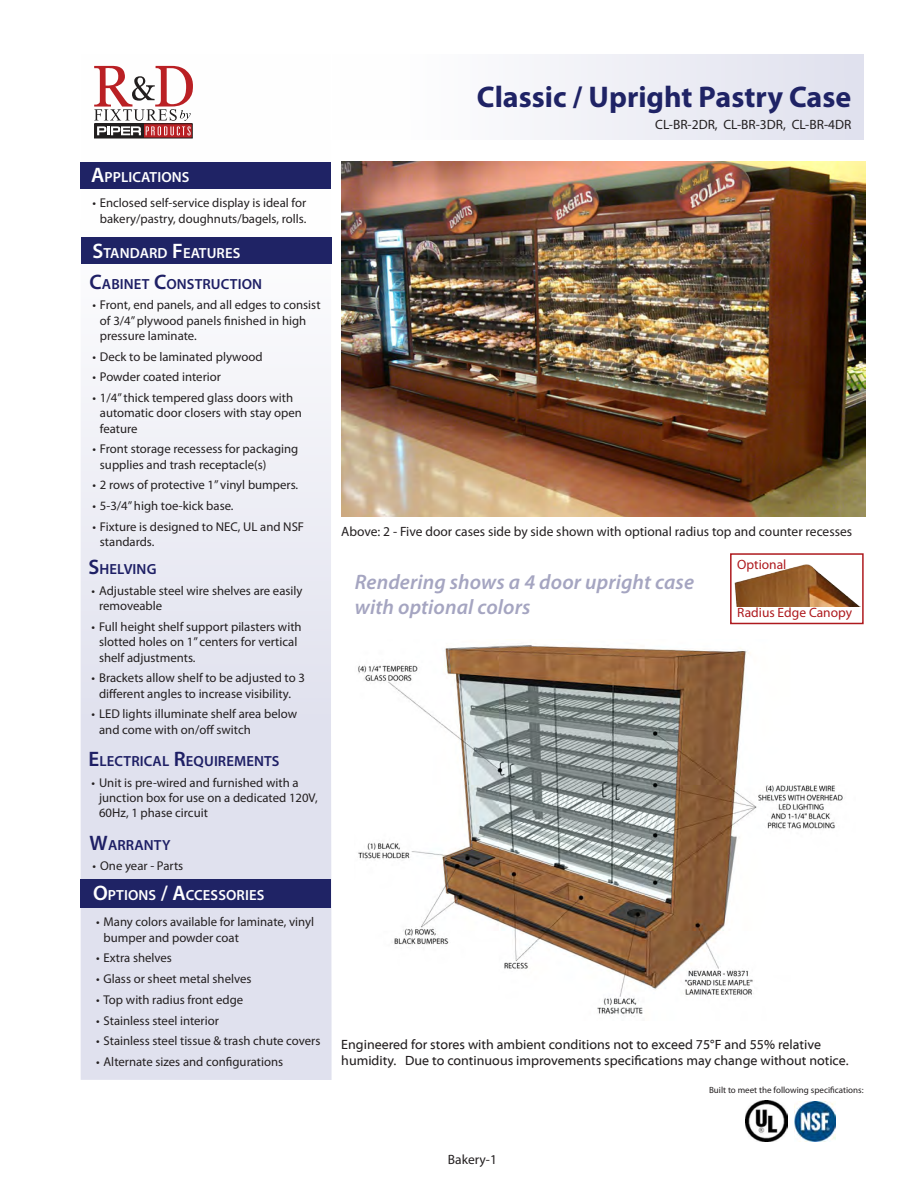
<style>
.page{position:relative;width:918px;height:1188px;background:#fff}
.page>*{position:absolute;margin:0;border:0;box-sizing:border-box;transform-origin:0 0}
.Product_Name{font:700 30px "Myriad Pro";color:#1f2365}
.Tag_line_text{font:italic 600 21px "Myriad Pro";letter-spacing:.005em;color:#a5a5c1}
.Specifications_Featu{font:600 14.7px "Myriad Pro";letter-spacing:.005em;color:#1e1f65}
.Features_White{font:600 14.7px "Myriad Pro";letter-spacing:.005em;color:#fff}
.t1{font:13.5px/16.2px "Myriad Web Pro";color:#231f20}
.captions{font:13.5px "Myriad Pro";color:#231f20}
.captions-2{font:13.5px "Myriad Pro";color:#ae1a1e}
.Bullets{font:12.75px/15.3px "Myriad Pro";color:#231f20}
.captions-3{font:9px "Myriad Pro";color:#231f20}
.s1{font-size:21px}
</style>
<div class="page">
<svg style="left:81px;top:65px;width:251px;height:1015px;fill:#e8e8f2"></svg>
<div style="left:332px;top:55px;width:531px;height:85px;background:linear-gradient(to right,#fff,#e0e1ee)"></div>
<img style="left:794px;top:1101px;width:41px;height:41px">
<img style="left:746px;top:1101px;width:41px;height:41px">
<svg style="left:144px;top:135px;width:47px;height:1px"></svg>
<svg style="left:95px;top:135px;width:49px;height:3px"></svg>
<svg style="left:94px;top:66px;width:99px;height:69px"></svg>
<div style="left:81px;top:879px;width:250px;height:29px;background:#1f2365"></div>
<div style="left:81px;top:237px;width:251px;height:27px;background:#1f2365"></div>
<div style="left:80px;top:162px;width:251px;height:26px;background:#1f2365"></div>
<img style="left:341px;top:162px;width:524px;height:354px">
<img style="left:358px;top:645px;width:485px;height:371px">
<img style="left:734px;top:564px;width:126px;height:43px">
<div style="left:730px;top:553px;width:134px;height:71px;border:2px solid #ae1a1e"></div>
<p class="Features_White" style="left:91px;top:167px;width:99px"><span class="s1">A</span>PPLICATIONS</p>
<p class="Bullets" style="left:92px;top:195px;width:216px;text-align:center">• Enclosed self-service display is ideal for bakery/pastry, doughnuts/bagels, rolls.</p>
<p class="Features_White" style="left:93px;top:243px;width:148px"><span class="s1">S</span>TANDARD <span class="s1">F</span>EATURES</p>
<p class="Specifications_Featu" style="left:89px;top:274px;width:174px"><span class="s1">C</span>ABINET <span class="s1">C</span>ONSTRUCTION</p>
<p class="Bullets" style="left:100px;top:297px;width:222px;text-indent:-7px">• Front, end panels, and all edges to consist of 3/4”plywood panels finished in high pressure laminate.</p>
<p class="Bullets" style="left:92px;top:349px;width:172px">• Deck to be laminated plywood</p>
<p class="Bullets" style="left:92px;top:369px;width:130px">• Powder coated interior</p>
<p class="Bullets" style="left:100px;top:390px;width:203px;text-indent:-7px">• 1/4”thick tempered glass doors with automatic door closers with stay open feature</p>
<p class="Bullets" style="left:100px;top:441px;width:200px;text-indent:-7px">• Front storage recessess for packaging supplies and trash receptacle(s)</p>
<p class="Bullets" style="left:92px;top:477px;width:207px">• 2 rows of protective 1” vinyl bumpers.</p>
<p class="Bullets" style="left:92px;top:498px;width:143px">• 5-3/4”high toe-kick base.</p>
<p class="Bullets" style="left:100px;top:519px;width:206px;text-indent:-7px">• Fixture is designed to NEC, UL and NSF standards.</p>
<p class="Specifications_Featu" style="left:89px;top:560px;width:69px"><span class="s1">S</span>HELVING</p>
<p class="Bullets" style="left:99px;top:583px;width:205px;text-indent:-8px">• Adjustable steel wire shelves are easily removeable</p>
<p class="Bullets" style="left:99px;top:619px;width:204px;text-indent:-8px">• Full height shelf support pilasters with slotted holes on 1” centers for vertical shelf adjustments.</p>
<p class="Bullets" style="left:92px;top:670px;width:215px;text-align:center">• Brackets allow shelf to be adjusted to 3 different angles to increase visibility.</p>
<p class="Bullets" style="left:99px;top:706px;width:199px;text-indent:-8px">• LED lights illuminate shelf area below and come with on/off switch</p>
<p class="Specifications_Featu" style="left:89px;top:752px;width:191px"><span class="s1">E</span>LECTRICAL <span class="s1">R</span>EQUIREMENTS</p>
<p class="Bullets" style="left:99px;top:774px;width:220px;text-indent:-8px">• Unit is pre-wired and furnished with a junction box for use on a dedicated 120V,<br>60Hz, 1 phase circuit</p>
<p class="Specifications_Featu" style="left:90px;top:835px;width:82px"><span class="s1">W</span>ARRANTY</p>
<p class="Bullets" style="left:93px;top:858px;width:92px">• One year - Parts</p>
<p class="Features_White" style="left:93px;top:886px;width:172px"><span class="s1">O</span>PTIONS <span class="s1">/ A</span>CCESSORIES</p>
<p class="Bullets" style="left:104px;top:914px;width:212px;text-indent:-8px">• Many colors available for laminate, vinyl bumper and powder coat</p>
<p class="Bullets" style="left:96px;top:950px;width:77px">• Extra shelves</p>
<p class="Bullets" style="left:96px;top:971px;width:157px">• Glass or sheet metal shelves</p>
<p class="Bullets" style="left:96px;top:992px;width:149px">• Top with radius front edge</p>
<p class="Bullets" style="left:96px;top:1012px;width:124px">• Stainless steel interior</p>
<p class="Bullets" style="left:96px;top:1033px;width:226px">• Stainless steel tissue &amp; trash chute covers</p>
<p class="Bullets" style="left:96px;top:1054px;width:189px">• Alternate sizes and configurations</p>
<p class="Product_Name" style="left:477px;top:77px;width:376px">Classic / Upright Pastry Case</p>
<p class="captions" style="left:655px;top:116px;width:198px">CL-BR-2DR, CL-BR-3DR, CL-BR-4DR</p>
<p class="captions" style="left:341px;top:523px;width:512px">Above: 2 - Five door cases side by side shown with optional radius top and counter recesses</p>
<p class="Tag_line_text" style="left:355px;top:569px;width:341px">Rendering shows a 4 door upright case</p>
<p class="Tag_line_text" style="left:355px;top:594px;width:177px">with optional colors</p>
<p class="captions-2" style="left:737px;top:556px;width:51px">Optional</p>
<p class="captions-2" style="left:737px;top:605px;width:116px">Radius Edge Canopy</p>
<p class="t1" style="left:341px;top:1037px;width:509px">Engineered for stores with ambient conditions not to exceed 75°F and 55% relative humidity. Due to continuous improvements specifications may change without notice.</p>
<p class="captions-3" style="left:709px;top:1085px;width:156px">Built to meet the following specifications:</p>
<p class="captions" style="left:448px;top:1151px;width:51px">Bakery-1</p>
</div>
